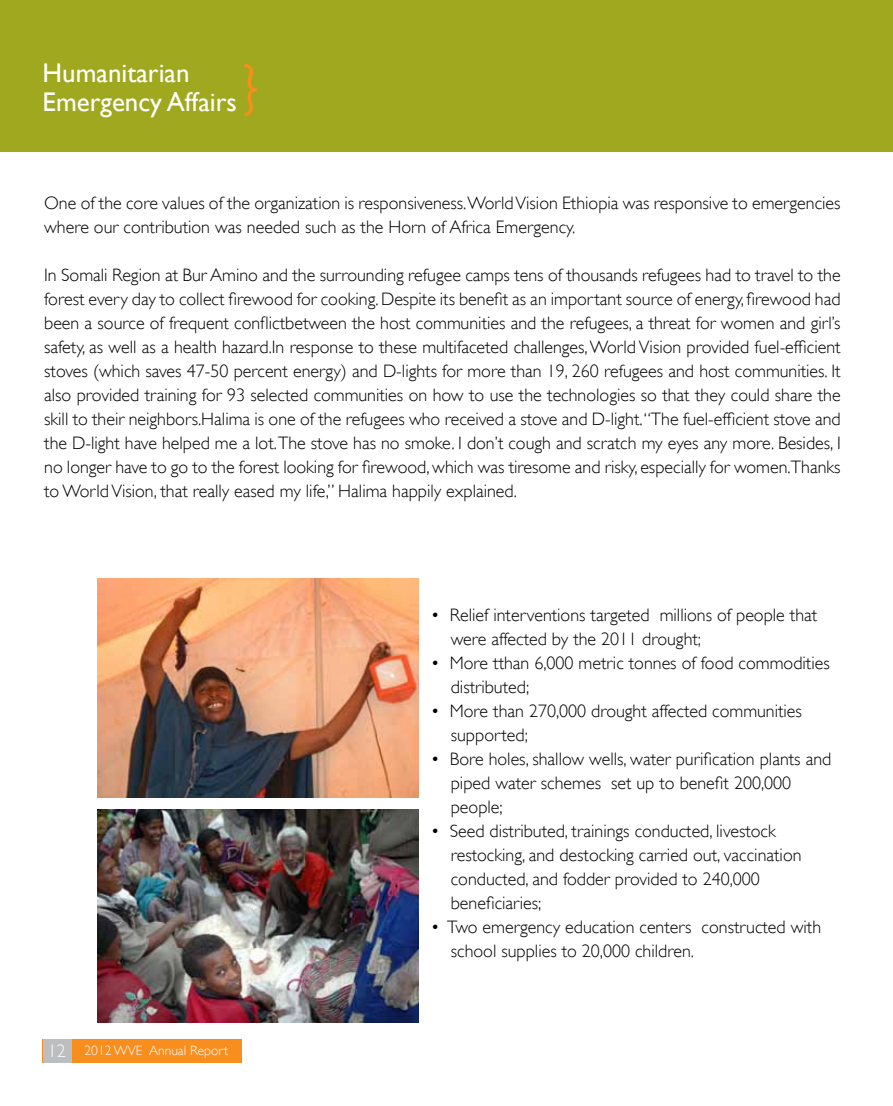
<style>
.page{position:relative;width:893px;height:1106px;background:#fff}
.page>*{position:absolute;margin:0;border:0;box-sizing:border-box;transform-origin:0 0}
.t1{font:27px/28.5px "Gill Sans";color:#fff}
.t2{font:300 18px/24px "Gill Sans";color:#000}
.t3{font:300 13.5px "Gill Sans";color:#fff}
.s1{font-size:18px}
</style>
<div class="page">
<div style="left:43px;top:1039px;width:199px;height:24px;background:#f78e1e"></div>
<div style="left:43px;top:1039px;width:29px;height:24px;background:#bcbec0"></div>
<img style="left:98px;top:579px;width:320px;height:218px">
<img style="left:98px;top:809px;width:320px;height:213px">
<div style="left:0;top:0;width:893px;height:151px;background:#9fa81e"></div>
<svg style="left:244px;top:63px;width:13px;height:53px"></svg>
<h1 class="t1" style="left:43px;top:59px;width:196px">Humanitarian<br>Emergency Affairs</h1>
<p class="t2" style="left:44px;top:191px;width:798px">One of the core values of the organization is responsiveness.World Vision Ethiopia was responsive to emergencies where our contribution was needed such as the Horn of Africa Emergency.</p>
<p class="t2" style="left:44px;top:263px;width:798px;text-align:justify">In Somali Region at Bur Amino and the surrounding refugee camps tens of thousands refugees had to travel to the forest every day to collect firewood for cooking.Despite its benefit as an important source of energy, firewood had been a source of frequent conflictbetween the host communities and the refugees, a threat for women and girl’s safety, as well as a health hazard.In response to these multifaceted challenges,World Vision provided fuel-efficient stoves (which saves 47-50 percent energy) and D-lights for more than 19, 260 refugees and host communities. It also provided training for 93 selected communities on how to use the technologies so that they could share the skill to their neighbors.Halima is one of the refugees who received a stove and D-light.“The fuel-efficient stove and the D-light have helped me a lot.The stove has no smoke. I don’t cough and scratch my eyes any more. Besides, I no longer have to go to the forest looking for firewood, which was tiresome and risky, especially for women.Thanks to World Vision, that really eased my life,” Halima happily explained.</p>
<p class="t3" style="left:48px;top:1042px;width:182px"><span class="s1">12</span> 2012 WVE Annual Report</p>
<p class="t2" style="left:451px;top:603px;width:368px;text-indent:-20px">• Relief interventions targeted millions of people that were affected by the 2011 drought;</p>
<p class="t2" style="left:451px;top:651px;width:380px;text-indent:-20px">• More tthan 6,000 metric tonnes of food commodities distributed;</p>
<p class="t2" style="left:451px;top:699px;width:353px;text-indent:-20px">• More than 270,000 drought affected communities supported;</p>
<p class="t2" style="left:451px;top:747px;width:382px;text-indent:-20px">• Bore holes, shallow wells, water purification plants and piped water schemes set up to benefit 200,000 people;</p>
<p class="t2" style="left:451px;top:819px;width:352px;text-indent:-20px">• Seed distributed, trainings conducted, livestock restocking, and destocking carried out, vaccination conducted, and fodder provided to 240,000 beneficiaries;</p>
<p class="t2" style="left:451px;top:915px;width:372px;text-indent:-20px">• Two emergency education centers constructed with school supplies to 20,000 children.</p>
</div>
